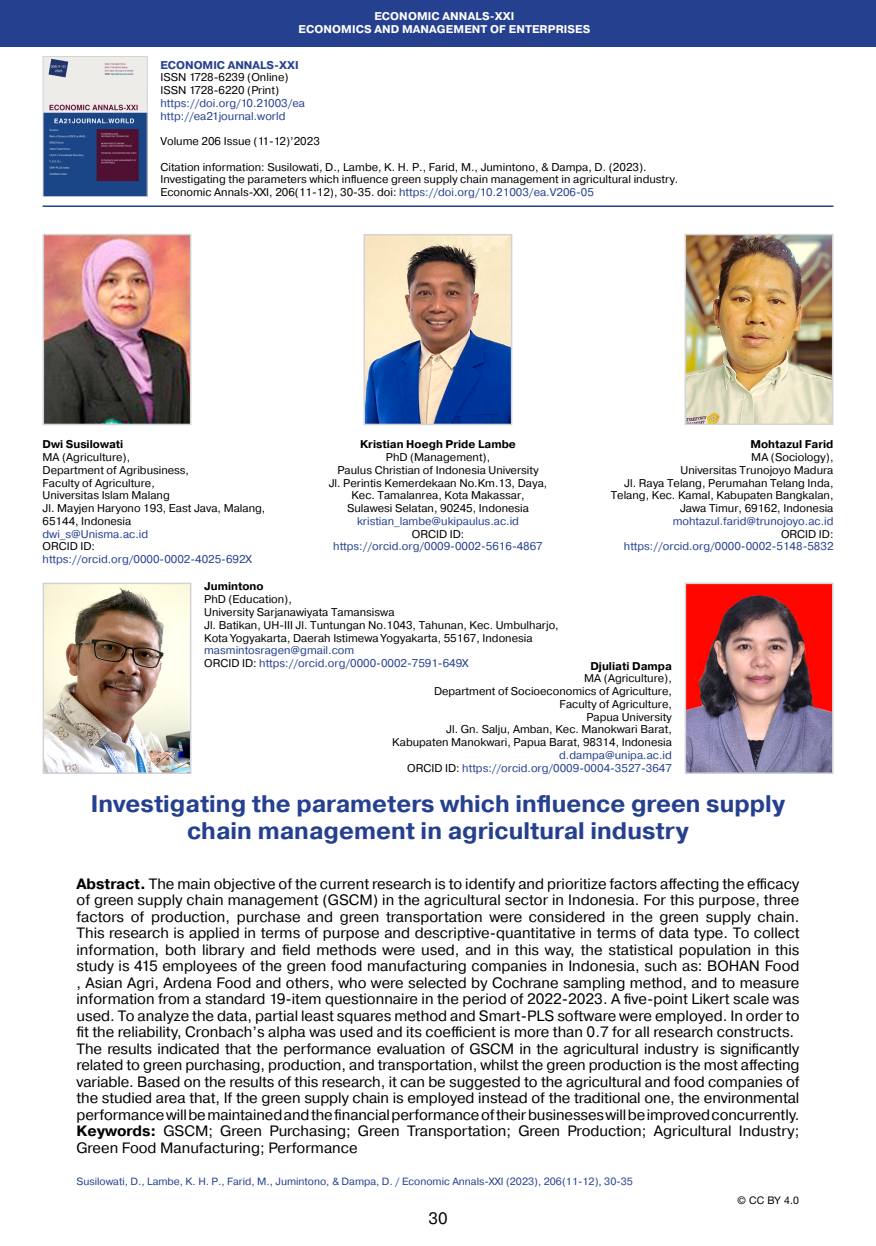
<style>
.page{position:relative;width:876px;height:1246px;background:#fff}
.page>*{position:absolute;margin:0;border:0;box-sizing:border-box;transform-origin:0 0}
.Заголовок_2019_2{font:700 24px/27px "Pragmatica";color:#25408f;text-align:center}
.t1{font:16.5px "Pragmatica";color:#000}
.Анотация_2019{font:15px/16.5px "Pragmatica";color:#000;text-align:justify}
.Посада_2016{font:11.25px/12.8px "Pragmatica";color:#000}
.Посада_2016-2{font:11.25px "Pragmatica";color:#25408f}
.Посада_2016-3{font:700 11.25px "Pragmatica";color:#000}
.Посада_2016-4{font:700 11.25px "Pragmatica";letter-spacing:.01em;color:#fff}
.Посада_2016-5{font:700 11.25px "Pragmatica";color:#25408f}
.Нижний_колонтитул_20{font:10.5px "Pragmatica";color:#25408f}
.t2{font:10.5px "Helvetica Neue LTW1 G";color:#000}
.s1{color:#25408f}
.s2{color:#000}
.s3{font-weight:700}
</style>
<div class="page">
<div style="left:0;top:0;width:876px;height:47px;background:#25408f"></div>
<img style="left:45px;top:58px;width:101px;height:137px">
<div style="left:43px;top:56px;width:105px;height:141px;border:1px solid #d1d3d4"></div>
<hr style="left:43px;top:205px;width:790px;height:2px;background:#25408f">
<img style="left:688px;top:237px;width:142px;height:185px">
<div style="left:685px;top:234px;width:148px;height:191px;border:2px solid #d1d3d4"></div>
<img style="left:366px;top:237px;width:143px;height:185px">
<div style="left:363px;top:234px;width:149px;height:191px;border:2px solid #d1d3d4"></div>
<img style="left:46px;top:237px;width:142px;height:185px">
<div style="left:43px;top:234px;width:148px;height:191px;border:2px solid #d1d3d4"></div>
<img style="left:46px;top:586px;width:142px;height:185px">
<div style="left:43px;top:583px;width:148px;height:191px;border:2px solid #d1d3d4"></div>
<img style="left:688px;top:586px;width:142px;height:185px">
<div style="left:685px;top:583px;width:148px;height:191px;border:2px solid #d1d3d4"></div>
<p class="Посада_2016-4" style="left:374px;top:9px;width:142px">ECONOMIC ANNALS-XXI</p>
<p class="Посада_2016-4" style="left:298px;top:22px;width:293px">ECONOMICS AND MANAGEMENT OF ENTERPRISES</p>
<p class="Посада_2016-5" style="left:160px;top:57px;width:140px">ECONOMIC ANNALS-XXI</p>
<p class="Посада_2016" style="left:160px;top:71px;width:130px">ISSN 1728-6239 (Online)</p>
<p class="Посада_2016" style="left:160px;top:84px;width:120px">ISSN 1728-6220 (Print)</p>
<p class="Посада_2016-2" style="left:160px;top:96px;width:146px">https://doi.org/10.21003/ea</p>
<p class="Посада_2016-2" style="left:160px;top:109px;width:126px">http://ea21journal.world</p>
<p class="Посада_2016" style="left:160px;top:135px;width:161px">Volume 206 Issue (11-12)’2023</p>
<p class="Посада_2016" style="left:160px;top:161px;width:519px">Citation information: Susilowati, D., Lambe, K. H. P., Farid, M., Jumintono, &amp; Dampa, D. (2023).<br>Investigating the parameters which influence green supply chain management in agricultural industry.<br>Economic Annals-XXI, 206(11-12), 30-35. doi: <span class="s1">https://doi.org/10.21003/ea.V206-05</span></p>
<p class="Посада_2016-3" style="left:43px;top:437px;width:82px">Dwi Susilowati</p>
<p class="Посада_2016" style="left:43px;top:451px;width:89px">MA (Agriculture),</p>
<p class="Посада_2016" style="left:43px;top:464px;width:148px">Department of Agribusiness,</p>
<p class="Посада_2016" style="left:43px;top:477px;width:114px">Faculty of Agriculture,</p>
<p class="Посада_2016" style="left:43px;top:489px;width:129px">Universitas Islam Malang</p>
<p class="Посада_2016" style="left:43px;top:502px;width:224px">Jl. Mayjen Haryono 193, East Java, Malang,<br>65144, Indonesia</p>
<p class="Посада_2016-2" style="left:43px;top:527px;width:107px">dwi_s@Unisma.ac.id</p>
<p class="Посада_2016" style="left:43px;top:540px;width:54px">ORCID ID:</p>
<p class="Посада_2016-2" style="left:43px;top:552px;width:211px">https://orcid.org/0000-0002-4025-692X</p>
<p class="Посада_2016-3" style="left:360px;top:437px;width:157px">Kristian Hoegh Pride Lambe</p>
<p class="Посада_2016" style="left:386px;top:451px;width:106px">PhD (Management),</p>
<p class="Посада_2016" style="left:337px;top:464px;width:203px">Paulus Christian of Indonesia University</p>
<p class="Посада_2016" style="left:329px;top:477px;width:220px">Jl. Perintis Kemerdekaan No.Km.13, Daya,</p>
<p class="Посада_2016" style="left:351px;top:489px;width:175px">Kec. Tamalanrea, Kota Makassar,</p>
<p class="Посада_2016" style="left:347px;top:502px;width:183px">Sulawesi Selatan, 90245, Indonesia</p>
<p class="Посада_2016-2" style="left:357px;top:514px;width:163px">kristian_lambe@ukipaulus.ac.id</p>
<p class="Посада_2016" style="left:412px;top:528px;width:54px">ORCID ID:</p>
<p class="Посада_2016-2" style="left:333px;top:539px;width:211px">https://orcid.org/0009-0002-5616-4867</p>
<p class="Посада_2016-3" style="left:750px;top:437px;width:85px">Mohtazul Farid</p>
<p class="Посада_2016" style="left:751px;top:451px;width:84px">MA (Sociology),</p>
<p class="Посада_2016" style="left:680px;top:464px;width:154px">Universitas Trunojoyo Madura</p>
<p class="Посада_2016" style="left:624px;top:477px;width:211px">Jl. Raya Telang, Perumahan Telang Inda,</p>
<p class="Посада_2016" style="left:611px;top:489px;width:224px">Telang, Kec. Kamal, Kabupaten Bangkalan,</p>
<p class="Посада_2016" style="left:680px;top:502px;width:155px">Jawa Timur, 69162, Indonesia</p>
<p class="Посада_2016-2" style="left:673px;top:514px;width:162px">mohtazul.farid@trunojoyo.ac.id</p>
<p class="Посада_2016" style="left:781px;top:528px;width:54px">ORCID ID:</p>
<p class="Посада_2016-2" style="left:624px;top:539px;width:211px">https://orcid.org/0000-0002-5148-5832</p>
<p class="Посада_2016-3" style="left:204px;top:579px;width:61px">Jumintono</p>
<p class="Посада_2016" style="left:204px;top:593px;width:89px">PhD (Education),</p>
<p class="Посада_2016" style="left:204px;top:606px;width:192px">University Sarjanawiyata Tamansiswa</p>
<p class="Посада_2016" style="left:204px;top:619px;width:356px">Jl. Batikan, UH-III Jl. Tuntungan No.1043, Tahunan, Kec. Umbulharjo,</p>
<p class="Посада_2016" style="left:204px;top:631px;width:330px">Kota Yogyakarta, Daerah Istimewa Yogyakarta, 55167, Indonesia</p>
<p class="Посада_2016-2" style="left:204px;top:643px;width:152px">masmintosragen@gmail.com</p>
<p class="Посада_2016-2" style="left:204px;top:656px;width:266px"><span class="s2">ORCID ID:</span> https://orcid.org/0000-0002-7591-649X</p>
<p class="Посада_2016-3" style="left:590px;top:658px;width:83px">Djuliati Dampa</p>
<p class="Посада_2016" style="left:584px;top:672px;width:89px">MA (Agriculture),</p>
<p class="Посада_2016" style="left:434px;top:685px;width:239px">Department of Socioeconomics of Agriculture,</p>
<p class="Посада_2016" style="left:560px;top:698px;width:114px">Faculty of Agriculture,</p>
<p class="Посада_2016" style="left:586px;top:711px;width:87px">Papua University</p>
<p class="Посада_2016" style="left:446px;top:723px;width:227px">Jl. Gn. Salju, Amban, Kec. Manokwari Barat,</p>
<p class="Посада_2016" style="left:392px;top:736px;width:281px">Kabupaten Manokwari, Papua Barat, 98314, Indonesia</p>
<p class="Посада_2016-2" style="left:559px;top:748px;width:114px">d.dampa@unipa.ac.id</p>
<p class="Посада_2016-2" style="left:407px;top:761px;width:266px"><span class="s2">ORCID ID:</span> https://orcid.org/0009-0004-3527-3647</p>
<p class="Заголовок_2019_2" style="left:91px;top:791px;width:696px">Investigating the parameters which influence green supply chain management in agricultural industry</p>
<p class="Анотация_2019" style="left:77px;top:875px;width:724px"><span class="s3">Abstract.</span> The main objective of the current research is to identify and prioritize factors affecting the efficacy of green supply chain management (GSCM) in the agricultural sector in Indonesia. For this purpose, three factors of production, purchase and green transportation were considered in the green supply chain.<br>This research is applied in terms of purpose and descriptive-quantitative in terms of data type. To collect information, both library and field methods were used, and in this way, the statistical population in this study is 415 employees of the green food manufacturing companies in Indonesia, such as: BOHAN Food , Asian Agri, Ardena Food and others, who were selected by Cochrane sampling method, and to measure information from a standard 19-item questionnaire in the period of 2022-2023. A five-point Likert scale was used. To analyze the data, partial least squares method and Smart-PLS software were employed. In order to fit the reliability, Cronbach’s alpha was used and its coefficient is more than 0.7 for all research constructs.</p>
<p class="Анотация_2019" style="left:77px;top:1040px;width:724px">The results indicated that the performance evaluation of GSCM in the agricultural industry is significantly related to green purchasing, production, and transportation, whilst the green production is the most affecting variable. Based on the results of this research, it can be suggested to the agricultural and food companies of the studied area that, If the green supply chain is employed instead of the traditional one, the environmental performance will be maintained and the financial performance of their businesses will be improved concurrently.</p>
<p class="Анотация_2019" style="left:77px;top:1123px;width:724px"><span class="s3">Keywords:</span> GSCM; Green Purchasing; Green Transportation; Green Production; Agricultural Industry;<br>Green Food Manufacturing; Performance</p>
<p class="Нижний_колонтитул_20" style="left:77px;top:1174px;width:558px">Susilowati, D., Lambe, K. H. P., Farid, M., Jumintono, &amp; Dampa, D. / Economic Annals-XXI (2023), 206(11-12), 30-35</p>
<p class="t1" style="left:428px;top:1208px;width:21px">30</p>
<p class="t2" style="left:737px;top:1193px;width:63px">© CC BY 4.0</p>
</div>
